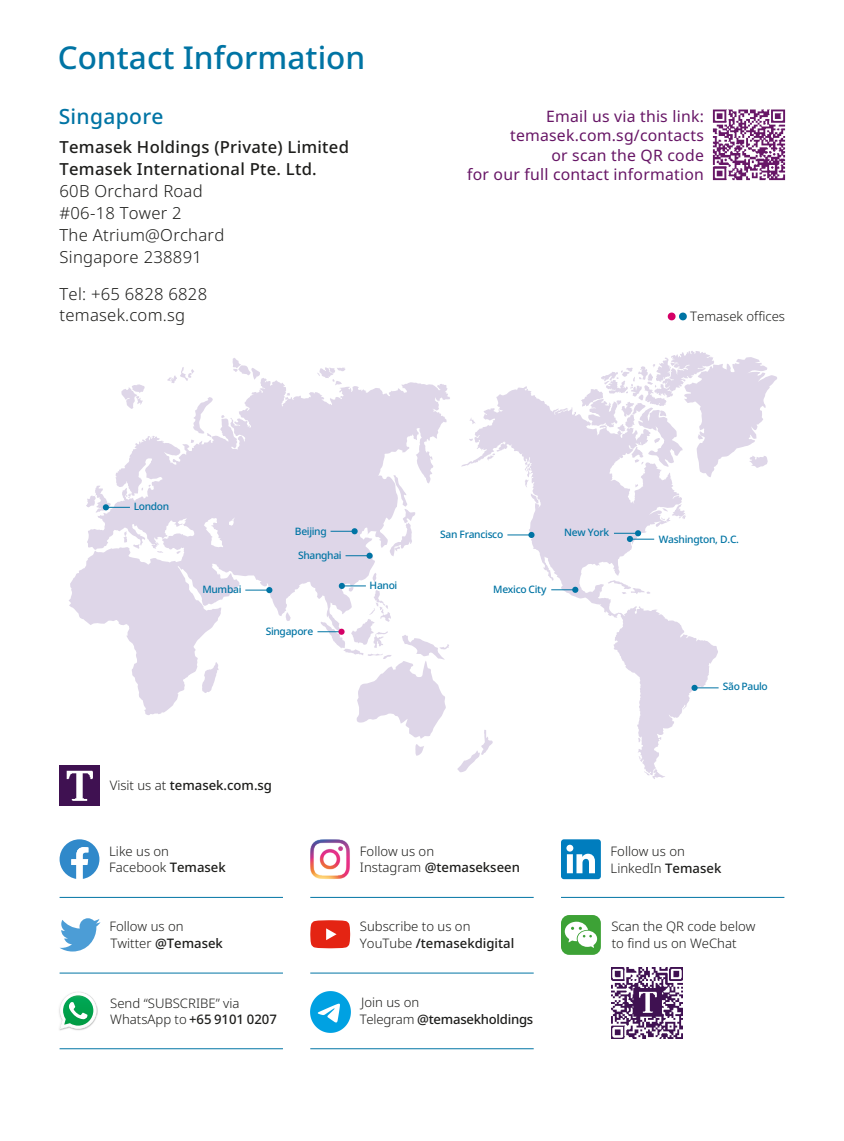
<style>
.page{position:relative;width:844px;height:1141px;background:#fff}
.page>*{position:absolute;margin:0;border:0;box-sizing:border-box;transform-origin:0 0}
.t1{font:500 31.5px "Noto Sans";color:#0074a4}
.t2{font:500 21px "Noto Sans";letter-spacing:.015em;color:#0074a4}
.t3{font:500 16.62px/21.9px "Noto Sans";letter-spacing:.015em;color:#1d1d1b}
.t4{font:300 16.62px/21.9px "Noto Sans";letter-spacing:.015em;color:#1d1d1b}
.t5{font:15.75px/19.2px "Noto Sans";letter-spacing:.015em;color:#671666;text-align:right}
.t6{font:300 13.12px/16.6px "Noto Sans";color:#1d1d1b}
.t7{font:500 13.12px "Noto Sans";color:#1d1d1b}
.t8{font:500 10.33px "Noto Sans";letter-spacing:-.03em;color:#0074a4}
.s1{font-weight:300}
.s2{font-weight:500}
</style>
<div class="page">
<svg style="left:461px;top:386px;width:257px;height:383px"></svg>
<svg style="left:638px;top:756px;width:4px;height:6px"></svg>
<svg style="left:644px;top:769px;width:21px;height:10px"></svg>
<svg style="left:661px;top:504px;width:24px;height:18px"></svg>
<svg style="left:530px;top:494px;width:8px;height:9px"></svg>
<svg style="left:524px;top:462px;width:6px;height:25px"></svg>
<svg style="left:607px;top:580px;width:43px;height:14px"></svg>
<svg style="left:576px;top:351px;width:201px;height:126px"></svg>
<svg style="left:469px;top:417px;width:7px;height:8px"></svg>
<svg style="left:469px;top:438px;width:4px;height:3px"></svg>
<svg style="left:486px;top:453px;width:9px;height:8px"></svg>
<svg style="left:457px;top:730px;width:35px;height:42px"></svg>
<svg style="left:232px;top:358px;width:28px;height:20px"></svg>
<svg style="left:317px;top:367px;width:28px;height:11px"></svg>
<svg style="left:69px;top:378px;width:381px;height:337px;fill:#ded6e8"></svg>
<svg style="left:121px;top:383px;width:24px;height:26px"></svg>
<svg style="left:167px;top:367px;width:27px;height:16px"></svg>
<svg style="left:190px;top:397px;width:23px;height:46px"></svg>
<svg style="left:86px;top:486px;width:45px;height:27px"></svg>
<svg style="left:245px;top:587px;width:27px;height:6px"></svg>
<svg style="left:345px;top:553px;width:27px;height:6px"></svg>
<svg style="left:330px;top:528px;width:27px;height:6px"></svg>
<svg style="left:507px;top:532px;width:27px;height:6px"></svg>
<svg style="left:551px;top:587px;width:27px;height:6px"></svg>
<svg style="left:613px;top:530px;width:41px;height:12px"></svg>
<svg style="left:691px;top:685px;width:27px;height:6px"></svg>
<svg style="left:317px;top:573px;width:132px;height:183px"></svg>
<hr style="left:60px;top:1048px;width:223px;height:1px;background:#0074a4">
<img style="left:310px;top:839px;width:40px;height:40px">
<hr style="left:310px;top:897px;width:223px;height:1px;background:#0074a4">
<hr style="left:561px;top:897px;width:223px;height:1px;background:#0074a4">
<svg style="left:310px;top:920px;width:40px;height:28px"></svg>
<hr style="left:310px;top:973px;width:223px;height:1px;background:#0074a4">
<svg style="left:60px;top:839px;width:39px;height:40px"></svg>
<hr style="left:60px;top:897px;width:223px;height:1px;background:#0074a4">
<hr style="left:60px;top:973px;width:223px;height:1px;background:#0074a4">
<svg style="left:561px;top:839px;width:39px;height:40px"></svg>
<hr style="left:310px;top:1048px;width:223px;height:1px;background:#0074a4">
<div style="left:561px;top:915px;width:39px;height:40px;background:#3da236;border-radius:8px"></div>
<svg style="left:564px;top:922px;width:33px;height:26px"></svg>
<img style="left:611px;top:967px;width:71px;height:71px">
<img style="left:60px;top:765px;width:40px;height:41px">
<svg style="left:667px;top:313px;width:19px;height:7px"></svg>
<img style="left:712px;top:109px;width:74px;height:72px">
<svg style="left:60px;top:918px;width:40px;height:33px"></svg>
<img style="left:59px;top:1004px;width:38px;height:26px">
<svg style="left:60px;top:992px;width:36px;height:37px"></svg>
<img style="left:310px;top:992px;width:40px;height:40px">
<p class="t1" style="left:58px;top:36px;width:309px">Contact Information</p>
<p class="t2" style="left:59px;top:102px;width:106px">Singapore</p>
<p class="t3" style="left:60px;top:137px;width:291px">Temasek Holdings (Private) Limited<br>Temasek International Pte. Ltd.<br><span class="s1">60B Orchard Road<br>#06-18 Tower 2<br>The Atrium@Orchard<br>Singapore 238891</span></p>
<p class="t4" style="left:60px;top:283px;width:149px">Tel: +65 6828 6828 temasek.com.sg</p>
<p class="t8" style="left:134px;top:499px;width:37px">London</p>
<p class="t5" style="left:467px;top:107px;width:238px">Email us via this link: temasek.com.sg/contacts<br>or scan the QR code<br>for our full contact information</p>
<p class="t6" style="left:690px;top:309px;width:96px">Temasek offices</p>
<p class="t8" style="left:202px;top:582px;width:40px">Mumbai</p>
<p class="t8" style="left:295px;top:524px;width:33px">Beijing</p>
<p class="t8" style="left:440px;top:527px;width:65px">San Francisco</p>
<p class="t8" style="left:298px;top:548px;width:45px">Shanghai</p>
<p class="t8" style="left:266px;top:624px;width:49px">Singapore</p>
<p class="t8" style="left:369px;top:578px;width:29px">Hanoi</p>
<p class="t8" style="left:493px;top:582px;width:55px">Mexico City</p>
<p class="t8" style="left:564px;top:525px;width:47px">New York</p>
<p class="t7" style="left:110px;top:776px;width:164px"><span class="s1">Visit us at</span> temasek.com.sg</p>
<p class="t8" style="left:658px;top:532px;width:82px">Washington, D.C.</p>
<p class="t8" style="left:722px;top:679px;width:47px">São Paulo</p>
<p class="t6" style="left:109px;top:843px;width:118px">Like us on<br>Facebook <span class="s2">Temasek</span></p>
<p class="t6" style="left:610px;top:844px;width:112px">Follow us on<br>LinkedIn <span class="s2">Temasek</span></p>
<p class="t6" style="left:360px;top:843px;width:161px">Follow us on<br>Instagram <span class="s2">@temasekseen</span></p>
<p class="t6" style="left:109px;top:919px;width:115px">Follow us on<br>Twitter <span class="s2">@Temasek</span></p>
<p class="t6" style="left:110px;top:995px;width:168px">Send “SUBSCRIBE” via<br>WhatsApp to <span class="s2">+65 9101 0207</span></p>
<p class="t6" style="left:360px;top:919px;width:156px">Subscribe to us on<br>YouTube <span class="s2">/temasekdigital</span></p>
<p class="t6" style="left:360px;top:995px;width:175px">Join us on<br>Telegram <span class="s2">@temasekholdings</span></p>
<p class="t6" style="left:611px;top:919px;width:146px">Scan the QR code below to find us on WeChat</p>
</div>
